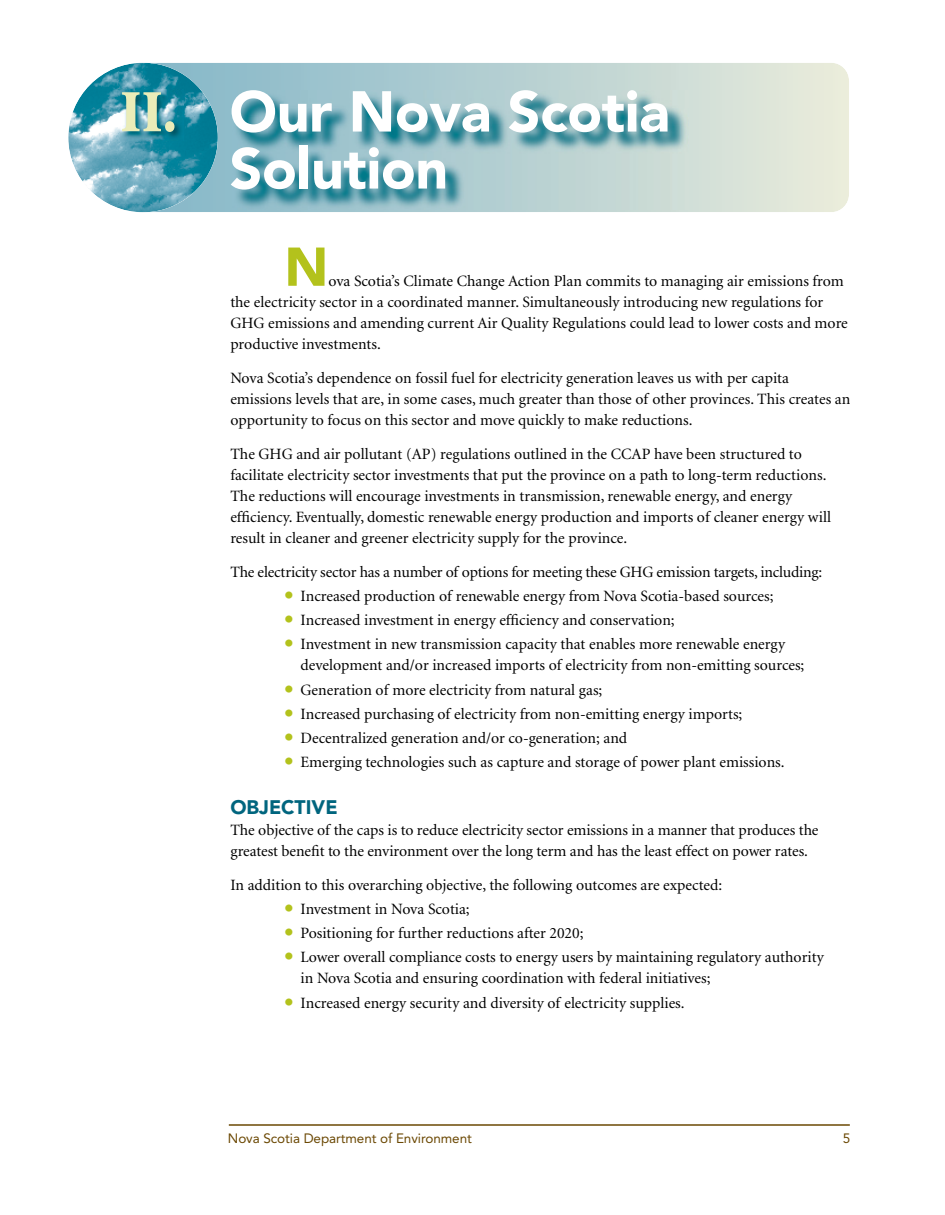
<style>
.page{position:relative;width:945px;height:1215px;background:#fff}
.page>*{position:absolute;margin:0;border:0;box-sizing:border-box;transform-origin:0 0}
.t1{font:900 60px "Minion";color:#eaecb8;scale:.9 1}
.t2{font:900 57px/57px "Avenir";letter-spacing:-.005em;color:#fff}
.t3{font:900 54px "Avenir";color:#b3c21c}
.t4{font:900 19.5px "Avenir";color:#00657e}
.t5{font:15.75px/21px "Minion";color:#000}
.t6{font:13.5px "Avenir";letter-spacing:-.005em;color:#6b4803}
.s1{font-weight:900;font-size:27px;color:#b3c21c}
</style>
<div class="page">
<svg style="left:218px;top:63px;width:631px;height:149px;background:#c9dad5"></svg>
<img style="left:68px;top:63px;width:150px;height:149px">
<hr style="left:229px;top:1124px;width:621px;height:2px;background:#6b4803">
<img style="left:232px;top:91px;width:456px;height:119px">
<img style="left:120px;top:90px;width:63px;height:51px">
<h1 class="t1" style="left:120px;top:82px;width:64px">II.</h1>
<h2 class="t2" style="left:230px;top:83px;width:442px">Our Nova Scotia<br>Solution</h2>
<h3 class="t3" style="left:284px;top:234px;width:46px">N</h3>
<p class="t5" style="left:230px;top:271px;width:619px;text-indent:98px">ova Scotia’s Climate Change Action Plan commits to managing air emissions from the electricity sector in a coordinated manner. Simultaneously introducing new regulations for GHG emissions and amending current Air Quality Regulations could lead to lower costs and more productive investments.</p>
<p class="t5" style="left:230px;top:368px;width:621px">Nova Scotia’s dependence on fossil fuel for electricity generation leaves us with per capita emissions levels that are, in some cases, much greater than those of other provinces. This creates an opportunity to focus on this sector and move quickly to make reductions.</p>
<p class="t5" style="left:230px;top:444px;width:602px">The GHG and air pollutant (AP) regulations outlined in the CCAP have been structured to facilitate electricity sector investments that put the province on a path to long-term reductions.<br>The reductions will encourage investments in transmission, renewable energy, and energy efficiency. Eventually, domestic renewable energy production and imports of cleaner energy will result in cleaner and greener electricity supply for the province.</p>
<p class="t5" style="left:230px;top:562px;width:593px">The electricity sector has a number of options for meeting these GHG emission targets, including:</p>
<p class="t5" style="left:284px;top:586px;width:491px"><span class="s1">•</span> Increased production of renewable energy from Nova Scotia-based sources;</p>
<p class="t5" style="left:284px;top:610px;width:392px"><span class="s1">•</span> Increased investment in energy efficiency and conservation;</p>
<p class="t5" style="left:301px;top:634px;width:505px;text-indent:-16px"><span class="s1">•</span> Investment in new transmission capacity that enables more renewable energy development and/or increased imports of electricity from non-emitting sources;</p>
<p class="t5" style="left:284px;top:680px;width:320px"><span class="s1">•</span> Generation of more electricity from natural gas;</p>
<p class="t5" style="left:284px;top:704px;width:460px"><span class="s1">•</span> Increased purchasing of electricity from non-emitting energy imports;</p>
<p class="t5" style="left:284px;top:728px;width:344px"><span class="s1">•</span> Decentralized generation and/or co-generation; and</p>
<p class="t5" style="left:284px;top:752px;width:502px"><span class="s1">•</span> Emerging technologies such as capture and storage of power plant emissions.</p>
<p class="t4" style="left:230px;top:795px;width:109px">OBJECtIVE</p>
<p class="t5" style="left:230px;top:820px;width:590px">The objective of the caps is to reduce electricity sector emissions in a manner that produces the greatest benefit to the environment over the long term and has the least effect on power rates.</p>
<p class="t5" style="left:230px;top:875px;width:493px">In addition to this overarching objective, the following outcomes are expected:</p>
<p class="t5" style="left:284px;top:899px;width:187px"><span class="s1">•</span> Investment in Nova Scotia;</p>
<p class="t5" style="left:284px;top:923px;width:301px"><span class="s1">•</span> Positioning for further reductions after 2020;</p>
<p class="t5" style="left:301px;top:947px;width:525px;text-indent:-16px"><span class="s1">•</span> Lower overall compliance costs to energy users by maintaining regulatory authority in Nova Scotia and ensuring coordination with federal initiatives;</p>
<p class="t5" style="left:284px;top:993px;width:402px"><span class="s1">•</span> Increased energy security and diversity of electricity supplies.</p>
<p class="t6" style="left:228px;top:1130px;width:246px">Nova Scotia Department of Environment</p>
<p class="t6" style="left:843px;top:1130px;width:9px">5</p>
</div>
